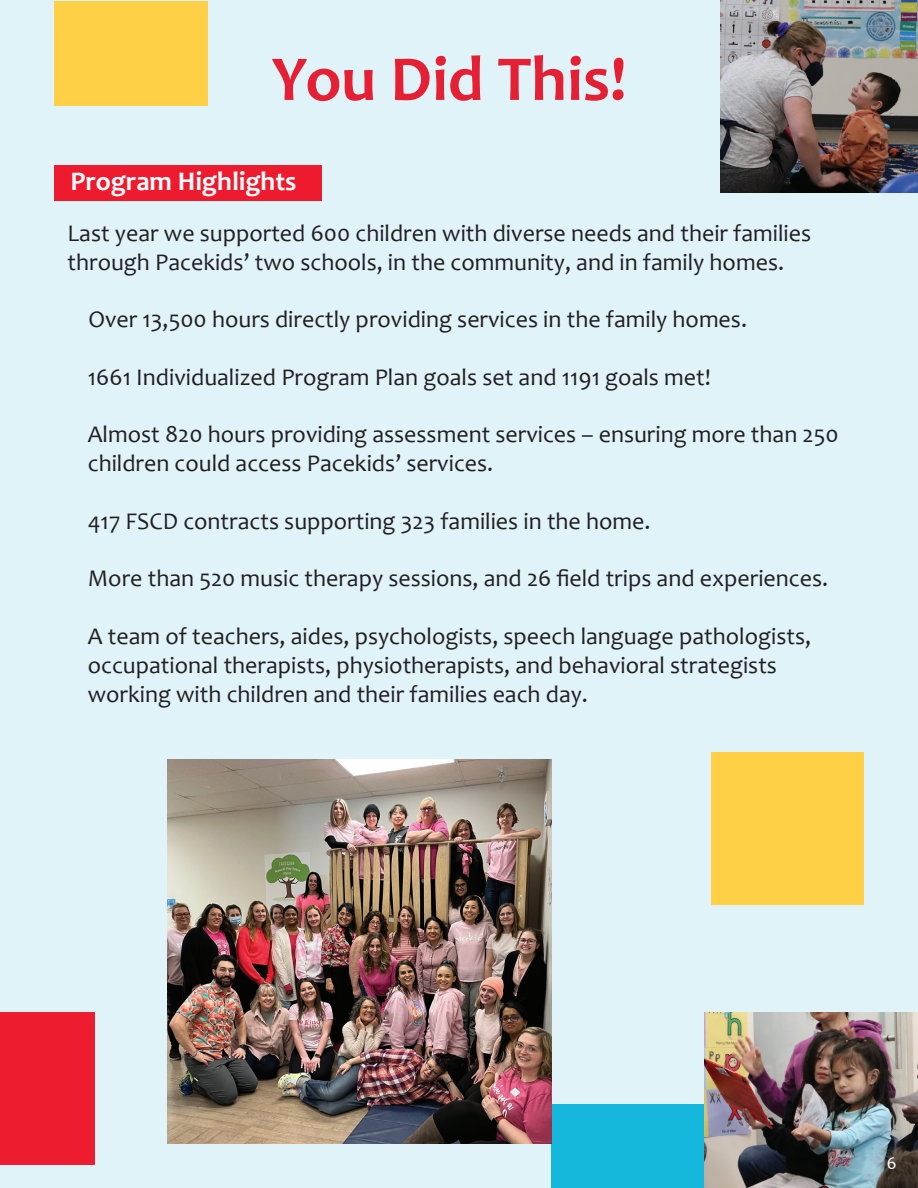
<style>
.page{position:relative;width:918px;height:1188px;background:#dff3f9}
.page>*{position:absolute;margin:0;border:0;box-sizing:border-box;transform-origin:0 0}
.t1{font:700 64.5px "Candara";color:#e62034}
.t2{font:700 27px "Candara";color:#fff}
.t3{font:24px/28.8px "Candara";color:#231f20}
.t4{font:18px "Candara";color:#fff}
</style>
<div class="page">
<div style="left:54px;top:165px;width:268px;height:36px;background:#ee1a2e"></div>
<div style="left:0;top:1012px;width:95px;height:154px;background:#ed1c2f"></div>
<div style="left:711px;top:752px;width:153px;height:153px;background:#ffcf45"></div>
<div style="left:54px;top:1px;width:153px;height:105px;background:#ffcf45"></div>
<div style="left:552px;top:1104px;width:153px;height:84px;background:#15b7dd"></div>
<img style="left:721px;top:0;width:197px;height:192px">
<img style="left:705px;top:1012px;width:213px;height:176px">
<img style="left:168px;top:759px;width:384px;height:384px">
<h1 class="t1" style="left:272px;top:38px;width:356px">You Did This!</h1>
<p class="t2" style="left:71px;top:165px;width:227px">Program Highlights</p>
<p class="t3" style="left:68px;top:218px;width:745px">Last year we supported 600 children with diverse needs and their families through Pacekids’ two schools, in the community, and in family homes.</p>
<p class="t3" style="left:88px;top:305px;width:660px">Over 13,500 hours directly providing services in the family homes.</p>
<p class="t3" style="left:88px;top:362px;width:625px">1661 Individualized Program Plan goals set and 1191 goals met!</p>
<p class="t3" style="left:88px;top:420px;width:752px">Almost 820 hours providing assessment services – ensuring more than 250 children could access Pacekids’ services.</p>
<p class="t3" style="left:88px;top:506px;width:564px">417 FSCD contracts supporting 323 families in the home.</p>
<p class="t3" style="left:88px;top:564px;width:742px">More than 520 music therapy sessions, and 26 field trips and experiences.</p>
<p class="t3" style="left:88px;top:622px;width:725px">A team of teachers, aides, psychologists, speech language pathologists, occupational therapists, physiotherapists, and behavioral strategists working with children and their families each day.</p>
<p class="t4" style="left:887px;top:1152px;width:11px">6</p>
</div>
